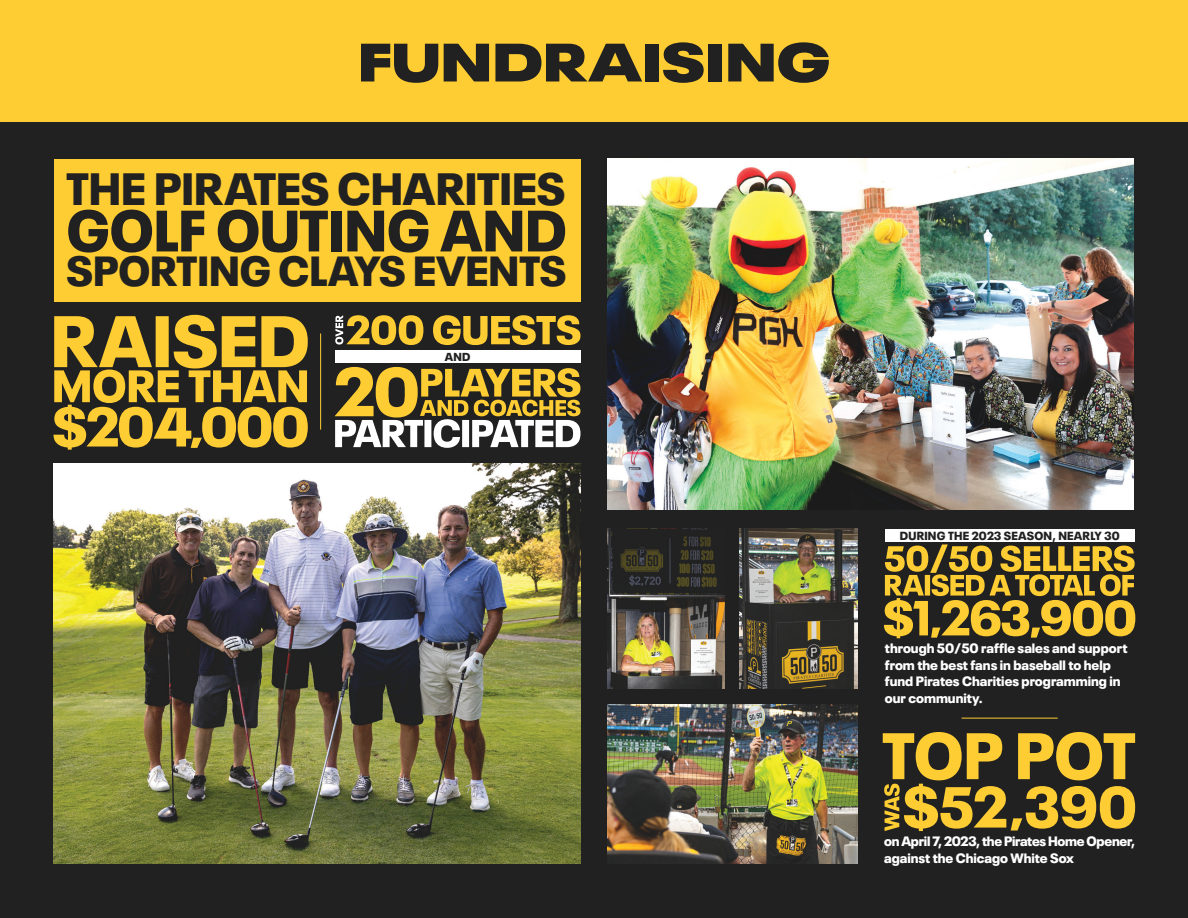
<style>
.page{position:relative;width:1188px;height:918px;background:#212121}
.page>*{position:absolute;margin:0;border:0;box-sizing:border-box;transform-origin:0 0}
.t1{font:900 57.75px "Neue Plak";color:#212121}
.t2{font:900 expanded 53.55px "Neue Plak";color:#212121}
.t3{font:900 44.85px "Neue Plak";color:#212121}
.t4{font:900 41.85px "Neue Plak";color:#212121}
.t5{font:900 13.5px/16.5px "Neue Plak";color:#fff}
.t6{font:900 13.5px/16.5px "Neue Plak";letter-spacing:-.02em;color:#fff}
.t7{font:900 11.7px "Neue Plak";letter-spacing:.02em;color:#212121}
.t8{font:900 11.55px "Neue Plak";color:#212121}
</style>
<div class="page">
<div style="left:0;top:0;width:1188px;height:122px;background:#fecd33"></div>
<div style="left:54px;top:159px;width:526px;height:142px;background:#fecd33"></div>
<svg style="left:54px;top:315px;width:254px;height:135px"></svg>
<svg style="left:335px;top:367px;width:246px;height:81px"></svg>
<div style="left:335px;top:350px;width:245px;height:13px;background:#fff"></div>
<svg style="left:335px;top:315px;width:246px;height:30px"></svg>
<hr style="left:320px;top:333px;width:1px;height:97px;background:#fecd33">
<svg style="left:883px;top:732px;width:252px;height:99px"></svg>
<svg style="left:884px;top:544px;width:251px;height:94px"></svg>
<div style="left:885px;top:529px;width:250px;height:12px;background:#fff"></div>
<hr style="left:962px;top:718px;width:96px;height:1px;background:#fecd33">
<img style="left:607px;top:159px;width:527px;height:351px">
<img style="left:607px;top:704px;width:250px;height:160px">
<img style="left:607px;top:529px;width:117px;height:160px">
<img style="left:740px;top:529px;width:117px;height:160px">
<img style="left:54px;top:463px;width:526px;height:401px">
<h2 class="t2" style="left:358px;top:16px;width:474px">FUNDRAISING</h2>
<h3 class="t3" style="left:67px;top:152px;width:500px">THE PIRATES CHARITIES</h3>
<h1 class="t1" style="left:67px;top:184px;width:502px">GOLF OUTING AND</h1>
<h3 class="t4" style="left:67px;top:237px;width:501px">SPORTING CLAYS EVENTS</h3>
<p class="t8" style="left:445px;top:347px;width:27px">AND</p>
<p class="t7" style="left:900px;top:526px;width:221px">DURING THE 2023 SEASON, NEARLY 30</p>
<p class="t5" style="left:885px;top:638px;width:244px">through 50/50 raffle sales and support from the best fans in baseball to help fund Pirates Charities programming in our community.</p>
<p class="t6" style="left:884px;top:832px;width:252px">on April 7, 2023, the Pirates Home Opener, against the Chicago White Sox</p>
</div>
